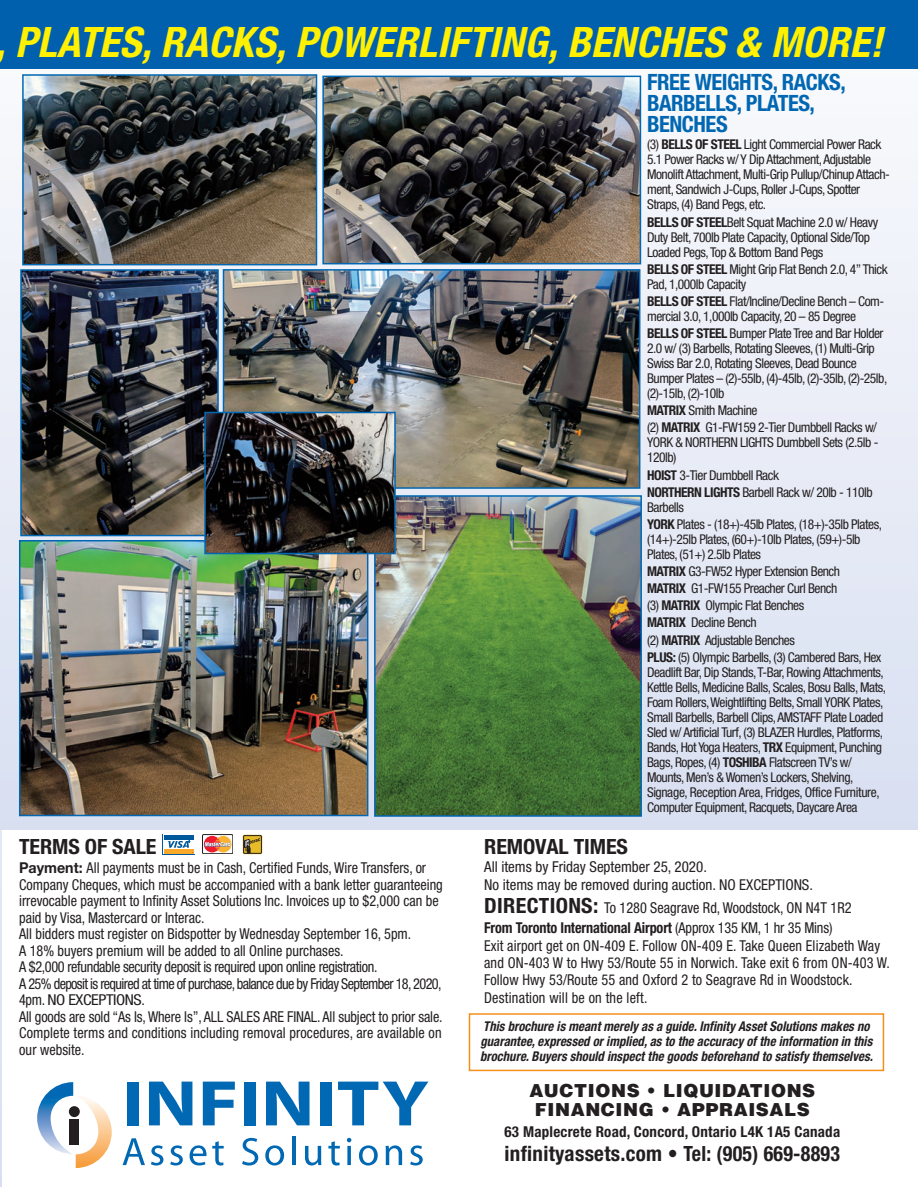
<style>
.page{position:relative;width:918px;height:1188px;background:#fff}
.page>*{position:absolute;margin:0;border:0;box-sizing:border-box;transform-origin:0 0}
.t1{font:italic 700 condensed 42px "Helvetica Neue";letter-spacing:.01em;color:#fff101}
.t2{font:700 condensed 22.5px/21px "Helvetica Neue";letter-spacing:-.02em;color:#0167b2}
.t3{font:700 condensed 21px "Helvetica Neue";letter-spacing:.015em;color:#231f20}
.t4{font:700 condensed 21px "Helvetica Neue";letter-spacing:-.005em;color:#231f20;scale:1.05 1}
.t5{font:900 18px/19.8px "Helvetica";letter-spacing:.035em;color:#231f20;text-align:center}
.t6{font:condensed 15px/16.5px "Helvetica Neue";color:#231f20;scale:.95 1}
.t7{font:condensed 15px/18px "Helvetica Neue";color:#231f20}
.t8{font:700 condensed 15px "Helvetica Neue";letter-spacing:.015em;color:#231f20}
.t9{font:condensed 13.5px/15px "Helvetica Neue";letter-spacing:-.035em;color:#231f20}
.t10{font:italic 700 condensed 13.5px/15px "Helvetica Neue";letter-spacing:.005em;color:#231f20;scale:.95 1}
.s1{font-weight:700}
.s2{font-weight:700;font-stretch:normal}
.s3{font-weight:700;font-size:21px}
</style>
<div class="page">
<hr style="left:0;top:0;width:2px;height:1187px;background:#dde4f3">
<div style="left:0;top:0;width:918px;height:829px;background:linear-gradient(to bottom,#fbfbfd,#d7dff0)"></div>
<div style="left:0;top:0;width:918px;height:69px;background:#0160ae"></div>
<img style="left:22px;top:543px;width:343px;height:270px">
<div style="left:19px;top:540px;width:349px;height:276px;border:2px solid #0167b2"></div>
<img style="left:23px;top:272px;width:193px;height:261px">
<div style="left:20px;top:269px;width:199px;height:267px;border:2px solid #0167b2"></div>
<img style="left:25px;top:77px;width:289px;height:185px">
<div style="left:22px;top:74px;width:295px;height:191px;border:2px solid #0167b2"></div>
<img style="left:325px;top:79px;width:313px;height:182px">
<div style="left:322px;top:76px;width:319px;height:188px;border:2px solid #0167b2"></div>
<svg style="left:37px;top:1082px;width:75px;height:86px"></svg>
<div style="left:127px;top:1082px;width:12px;height:43px;background:#0168b3"></div>
<svg style="left:149px;top:1082px;width:43px;height:43px"></svg>
<svg style="left:203px;top:1082px;width:32px;height:43px"></svg>
<div style="left:244px;top:1082px;width:12px;height:43px;background:#0168b3"></div>
<svg style="left:266px;top:1082px;width:44px;height:43px"></svg>
<div style="left:320px;top:1082px;width:12px;height:43px;background:#0168b3"></div>
<svg style="left:338px;top:1082px;width:90px;height:43px"></svg>
<svg style="left:123px;top:1138px;width:22px;height:27px"></svg>
<svg style="left:151px;top:1145px;width:12px;height:21px"></svg>
<svg style="left:170px;top:1145px;width:13px;height:21px"></svg>
<svg style="left:190px;top:1141px;width:34px;height:25px"></svg>
<svg style="left:242px;top:1138px;width:16px;height:28px"></svg>
<svg style="left:265px;top:1145px;width:19px;height:21px"></svg>
<hr style="left:292px;top:1137px;width:4px;height:28px;background:#0168b3">
<svg style="left:305px;top:1146px;width:16px;height:20px"></svg>
<svg style="left:328px;top:1141px;width:12px;height:25px"></svg>
<svg style="left:347px;top:1138px;width:4px;height:4px"></svg>
<svg style="left:347px;top:1146px;width:4px;height:19px"></svg>
<svg style="left:359px;top:1145px;width:19px;height:21px"></svg>
<svg style="left:386px;top:1145px;width:16px;height:20px"></svg>
<svg style="left:410px;top:1145px;width:13px;height:21px"></svg>
<div style="left:469px;top:1013px;width:415px;height:58px;border:2px solid #f48f1d"></div>
<svg style="left:162px;top:834px;width:1px;height:20px"></svg>
<hr style="left:164px;top:836px;width:29px;height:4px;background:#00599a">
<hr style="left:164px;top:849px;width:29px;height:4px;background:#faa92a">
<svg style="left:167px;top:841px;width:26px;height:12px"></svg>
<svg style="left:204px;top:836px;width:27px;height:16px"></svg>
<div style="left:202px;top:834px;width:31px;height:20px;border:1px solid #231f20"></div>
<svg style="left:243px;top:835px;width:19px;height:19px"></svg>
<svg style="left:246px;top:838px;width:14px;height:13px"></svg>
<div style="left:244px;top:836px;width:18px;height:17px;border:1px solid #231f20"></div>
<img style="left:377px;top:498px;width:262px;height:316px">
<div style="left:374px;top:495px;width:268px;height:322px;border:2px solid #0167b2"></div>
<img style="left:226px;top:272px;width:411px;height:214px">
<div style="left:223px;top:269px;width:417px;height:220px;border:2px solid #0167b2"></div>
<img style="left:207px;top:415px;width:186px;height:136px">
<div style="left:204px;top:412px;width:192px;height:142px;border:2px solid #0167b2"></div>
<h1 class="t1" style="left:-4px;top:27px;width:896px">,PLATES,RACKS,POWERLIFTING,BENCHES &amp; MORE!</h1>
<h2 class="t2" style="left:647px;top:74px;width:200px">FREE WEIGHTS, RACKS,<br>BARBELLS, PLATES,<br>BENCHES</h2>
<p class="t9" style="left:647px;top:138px;width:244px">(3) <span class="s1">BELLS OF STEEL</span> Light Commercial Power Rack 5.1 Power Racks w/ Y Dip Attachment, Adjustable Monolift Attachment, Multi-Grip Pullup/Chinup Attach&shy;ment, Sandwich J-Cups, Roller J-Cups, Spotter Straps, (4) Band Pegs, etc.</p>
<p class="t9" style="left:647px;top:216px;width:233px"><span class="s1">BELLS OF STEEL</span>Belt Squat Machine 2.0 w/ Heavy<br>Duty Belt, 700lb Plate Capacity, Optional Side/Top<br>Loaded Pegs, Top &amp; Bottom Band Pegs</p>
<p class="t9" style="left:647px;top:263px;width:242px"><span class="s1">BELLS OF STEEL</span> Might Grip Flat Bench 2.0, 4” Thick<br>Pad, 1,000lb Capacity</p>
<p class="t9" style="left:647px;top:295px;width:239px"><span class="s1">BELLS OF STEEL</span> Flat/Incline/Decline Bench – Com&shy;mercial 3.0, 1,000lb Capacity, 20 – 85 Degree</p>
<p class="t9" style="left:647px;top:327px;width:242px"><span class="s1">BELLS OF STEEL</span> Bumper Plate Tree and Bar Holder 2.0 w/ (3) Barbells, Rotating Sleeves, (1) Multi-Grip Swiss Bar 2.0, Rotating Sleeves, Dead Bounce Bumper Plates – (2)-55lb, (4)-45lb, (2)-35lb, (2)-25lb, (2)-15lb, (2)-10lb</p>
<p class="t9" style="left:647px;top:403px;width:231px;line-height:17.1px"><span class="s1">MATRIX</span> Smith Machine<br>(2) <span class="s1">MATRIX</span> G1-FW159 2-Tier Dumbbell Racks w/</p>
<p class="t9" style="left:647px;top:436px;width:233px">YORK &amp; NORTHERN LIGHTS Dumbbell Sets (2.5lb -<br>120lb)</p>
<p class="t9" style="left:647px;top:467px;width:227px;line-height:17.1px"><span class="s1">HOIST</span> 3-Tier Dumbbell Rack<br><span class="s1">NORTHERN LIGHTS</span> Barbell Rack w/ 20lb - 110lb</p>
<p class="t9" style="left:647px;top:500px;width:236px;line-height:17.1px">Barbells<br><span class="s1">YORK</span> Plates - (18+)-45lb Plates, (18+)-35lb Plates,</p>
<p class="t9" style="left:647px;top:533px;width:215px">(14+)-25lb Plates, (60+)-10lb Plates, (59+)-5lb<br>Plates, (51+) 2.5lb Plates</p>
<p class="t9" style="left:647px;top:564px;width:236px;line-height:17.1px"><span class="s1">MATRIX</span> G3-FW52 Hyper Extension Bench <span class="s1">MATRIX</span> G1-FW155 Preacher Curl Bench<br>(3) <span class="s1">MATRIX</span> Olympic Flat Benches<br><span class="s1">MATRIX</span> Decline Bench<br>(2) <span class="s1">MATRIX</span> Adjustable Benches<br><span class="s1">PLUS:</span> (5) Olympic Barbells, (3) Cambered Bars, Hex</p>
<p class="t9" style="left:647px;top:666px;width:240px">Deadlift Bar, Dip Stands, T-Bar, Rowing Attachments, Kettle Bells, Medicine Balls, Scales, Bosu Balls, Mats, Foam Rollers, Weightlifting Belts, Small YORK Plates, Small Barbells, Barbell Clips, AMSTAFF Plate Loaded Sled w/ Artificial Turf, (3) BLAZER Hurdles, Platforms, Bands, Hot Yoga Heaters, <span class="s1">TRX</span> Equipment, Punching Bags, Ropes, (4) <span class="s1">TOSHIBA</span> Flatscreen TV’s w/ Mounts, Men’s &amp; Women’s Lockers, Shelving, Signage, Reception Area, Fridges, Office Furniture, Computer Equipment, Racquets, Daycare Area</p>
<h3 class="t4" style="left:19px;top:839px;width:132px">TERMS OF SALE</h3>
<p class="t6" style="left:19px;top:861px;width:448px"><span class="s2">Payment:</span> All payments must be in Cash, Certified Funds, Wire Transfers, or Company Cheques, which must be accompanied with a bank letter guaranteeing irrevocable payment to Infinity Asset Solutions Inc. Invoices up to $2,000 can be paid by Visa, Mastercard or Interac.<br>All bidders must register on Bidspotter by Wednesday September 16, 5pm.<br>A 18% buyers premium will be added to all Online purchases.<br>A $2,000 refundable security deposit is required upon online registration.<br>A 25% deposit is required at time of purchase, balance due by Friday September 18, 2020, 4pm. NO EXCEPTIONS.<br>All goods are sold “As Is, Where Is”, ALL SALES ARE FINAL. All subject to prior sale.<br>Complete terms and conditions including removal procedures, are available on our website.</p>
<h3 class="t4" style="left:484px;top:839px;width:138px">REMOVAL TIMES</h3>
<p class="t7" style="left:484px;top:859px;width:330px">All items by Friday September 25, 2020.<br>No items may be removed during auction. NO EXCEPTIONS.</p>
<p class="t6" style="left:484px;top:899px;width:388px;line-height:20px"><span class="s3">DIRECTIONS:</span> To 1280 Seagrave Rd, Woodstock, ON N4T 1R2<br><span class="s1">From Toronto International Airport</span> (Approx 135 KM, 1 hr 35 Mins)</p>
<p class="t6" style="left:484px;top:938px;width:428px;line-height:17.4px">Exit airport get on ON-409 E. Follow ON-409 E. Take Queen Elizabeth Way and ON-403 W to Hwy 53/Route 55 in Norwich. Take exit 6 from ON-403 W.<br>Follow Hwy 53/Route 55 and Oxford 2 to Seagrave Rd in Woodstock.<br>Destination will be on the left.</p>
<p class="t10" style="left:480px;top:1020px;width:417px">This brochure is meant merely as a guide.Infinity Asset Solutions makes no guarantee,expressed orimplied,as to the accuracy of the information in this brochure.Buyers should inspect the goods beforehand to satisfy themselves.</p>
<h3 class="t5" style="left:529px;top:1081px;width:287px">AUCTIONS • LIQUIDATIONS<br>FINANCING • APPRAISALS</h3>
<p class="t8" style="left:504px;top:1127px;width:337px">63 Maplecrete Road, Concord, Ontario L4K 1A5 Canada</p>
<h3 class="t3" style="left:505px;top:1146px;width:337px">infinityassets.com • Tel: (905) 669-8893</h3>
</div>
